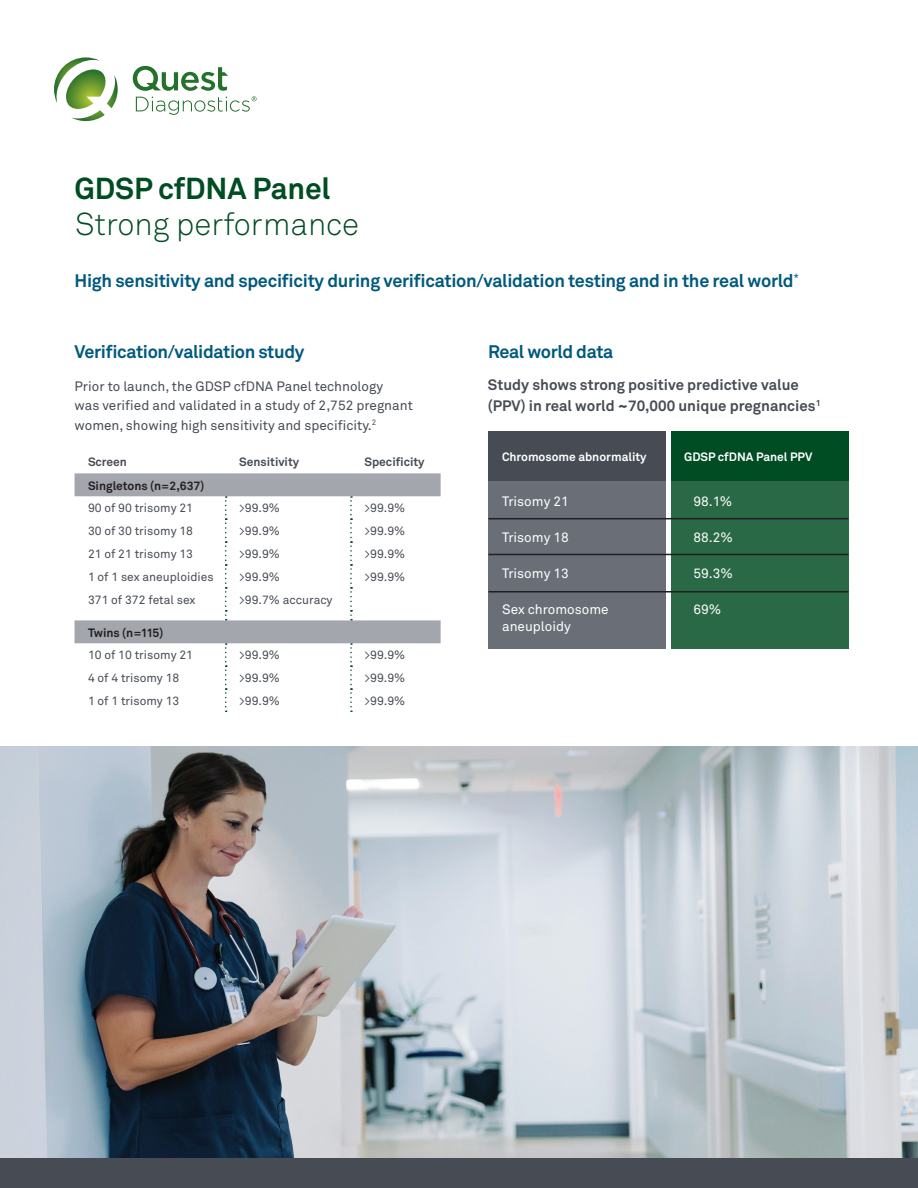
<style>
.page{position:relative;width:918px;height:1188px;background:#fff}
.page>*{position:absolute;margin:0;border:0;box-sizing:border-box;transform-origin:0 0}
.t1{font:300 31.35px "Akkurat Pro";color:#004c23}
.t2{font:700 30px "Akkurat Pro";letter-spacing:-.005em;color:#004c23}
.t3{font:700 18px "Akkurat Pro";letter-spacing:-.015em;color:#00597d}
.t4{font:700 15px/21px "Akkurat Pro";color:#464b54}
.t5{font:13.5px/19.5px "Akkurat Pro";color:#464b54}
.Paragraph_Style_1{font:13.5px/16.5px "Akkurat Pro";color:#fff}
.Paragraph_Style_1-2{font:12px "Akkurat Pro";color:#464b54}
.Paragraph_Style_1-3{font:700 12px "Akkurat Pro";color:#fff}
.Paragraph_Style_1-4{font:700 12px "Akkurat Pro";color:#464b54}
.Paragraph_Style_1-5{font:700 12px "Akkurat Pro";color:#231f20}
.Paragraph_Style_1-6{font:700 12px "Akkurat Pro";letter-spacing:-.03em;color:#231f20}
</style>
<div class="page">
<img style="left:0;top:746px;width:918px;height:413px">
<svg style="left:75px;top:473px;width:366px;height:170px"></svg>
<svg style="left:225px;top:496px;width:2px;height:124px"></svg>
<svg style="left:350px;top:496px;width:2px;height:124px"></svg>
<svg style="left:225px;top:643px;width:2px;height:69px"></svg>
<svg style="left:350px;top:643px;width:2px;height:69px"></svg>
<div style="left:489px;top:477px;width:177px;height:172px;background:#696e77"></div>
<div style="left:671px;top:464px;width:177px;height:185px;background:#2a6946"></div>
<div style="left:489px;top:431px;width:177px;height:50px;background:#464b54"></div>
<div style="left:671px;top:431px;width:177px;height:50px;background:#004c23"></div>
<div style="left:0;top:1159px;width:918px;height:29px;background:#464b54"></div>
<img style="left:909px;top:746px;width:9px;height:388px">
<hr style="left:489px;top:518px;width:359px;height:1px;background:#231f20">
<hr style="left:489px;top:554px;width:359px;height:1px;background:#231f20">
<hr style="left:489px;top:591px;width:359px;height:2px;background:#231f20">
<svg style="left:54px;top:57px;width:64px;height:64px"></svg>
<svg style="left:133px;top:66px;width:124px;height:49px"></svg>
<p class="t2" style="left:75px;top:170px;width:258px">GDSP cfDNA Panel</p>
<p class="t1" style="left:75px;top:206px;width:286px">Strong performance</p>
<p class="t3" style="left:75px;top:269px;width:726px">High sensitivity and specificity during verification/validation testing and in the real world<sup>*</sup></p>
<p class="t3" style="left:75px;top:340px;width:231px">Verification/validation study</p>
<p class="t5" style="left:75px;top:376px;width:340px">Prior to launch, the GDSP cfDNA Panel technology<br>was verified and validated in a study of 2,752 pregnant women, showing high sensitivity and specificity.<sup>2</sup></p>
<p class="Paragraph_Style_1-4" style="left:88px;top:454px;width:41px">Screen</p>
<p class="Paragraph_Style_1-4" style="left:239px;top:454px;width:62px">Sensitivity</p>
<p class="Paragraph_Style_1-4" style="left:364px;top:454px;width:62px">Specificity</p>
<p class="Paragraph_Style_1-5" style="left:88px;top:478px;width:118px">Singletons (n=2,637)</p>
<p class="Paragraph_Style_1-2" style="left:88px;top:501px;width:107px">90 of 90 trisomy 21</p>
<p class="Paragraph_Style_1-2" style="left:239px;top:501px;width:42px">&gt;99.9%</p>
<p class="Paragraph_Style_1-2" style="left:364px;top:501px;width:42px">&gt;99.9%</p>
<p class="Paragraph_Style_1-2" style="left:88px;top:524px;width:107px">30 of 30 trisomy 18</p>
<p class="Paragraph_Style_1-2" style="left:239px;top:524px;width:42px">&gt;99.9%</p>
<p class="Paragraph_Style_1-2" style="left:364px;top:524px;width:42px">&gt;99.9%</p>
<p class="Paragraph_Style_1-2" style="left:88px;top:547px;width:107px">21 of 21 trisomy 13</p>
<p class="Paragraph_Style_1-2" style="left:239px;top:547px;width:42px">&gt;99.9%</p>
<p class="Paragraph_Style_1-2" style="left:364px;top:547px;width:42px">&gt;99.9%</p>
<p class="Paragraph_Style_1-2" style="left:88px;top:570px;width:127px">1 of 1 sex aneuploidies</p>
<p class="Paragraph_Style_1-2" style="left:239px;top:570px;width:42px">&gt;99.9%</p>
<p class="Paragraph_Style_1-2" style="left:364px;top:570px;width:42px">&gt;99.9%</p>
<p class="Paragraph_Style_1-2" style="left:88px;top:593px;width:109px">371 of 372 fetal sex</p>
<p class="Paragraph_Style_1-2" style="left:239px;top:593px;width:95px">&gt;99.7% accuracy</p>
<p class="Paragraph_Style_1-6" style="left:88px;top:625px;width:77px">Twins (n=115)</p>
<p class="Paragraph_Style_1-2" style="left:88px;top:648px;width:107px">10 of 10 trisomy 21</p>
<p class="Paragraph_Style_1-2" style="left:239px;top:648px;width:42px">&gt;99.9%</p>
<p class="Paragraph_Style_1-2" style="left:364px;top:648px;width:42px">&gt;99.9%</p>
<p class="Paragraph_Style_1-2" style="left:88px;top:671px;width:93px">4 of 4 trisomy 18</p>
<p class="Paragraph_Style_1-2" style="left:239px;top:671px;width:42px">&gt;99.9%</p>
<p class="Paragraph_Style_1-2" style="left:364px;top:671px;width:42px">&gt;99.9%</p>
<p class="Paragraph_Style_1-2" style="left:88px;top:694px;width:93px">1 of 1 trisomy 13</p>
<p class="Paragraph_Style_1-2" style="left:239px;top:694px;width:42px">&gt;99.9%</p>
<p class="Paragraph_Style_1-2" style="left:364px;top:694px;width:42px">&gt;99.9%</p>
<p class="t3" style="left:488px;top:341px;width:127px">Real world data</p>
<p class="t4" style="left:488px;top:375px;width:334px">Study shows strong positive predictive value (PPV) in real world ~70,000 unique pregnancies<sup>1</sup></p>
<p class="Paragraph_Style_1-3" style="left:502px;top:449px;width:146px">Chromosome abnormality</p>
<p class="Paragraph_Style_1-3" style="left:684px;top:449px;width:130px">GDSP cfDNA Panel PPV</p>
<p class="Paragraph_Style_1" style="left:502px;top:493px;width:68px">Trisomy 21</p>
<p class="Paragraph_Style_1" style="left:502px;top:529px;width:68px">Trisomy 18</p>
<p class="Paragraph_Style_1" style="left:502px;top:565px;width:68px">Trisomy 13</p>
<p class="Paragraph_Style_1" style="left:502px;top:601px;width:108px">Sex chromosome aneuploidy</p>
<p class="Paragraph_Style_1" style="left:693px;top:493px;width:40px">98.1%</p>
<p class="Paragraph_Style_1" style="left:693px;top:529px;width:41px">88.2%</p>
<p class="Paragraph_Style_1" style="left:693px;top:565px;width:41px">59.3%</p>
<p class="Paragraph_Style_1" style="left:693px;top:601px;width:29px">69%</p>
</div>
